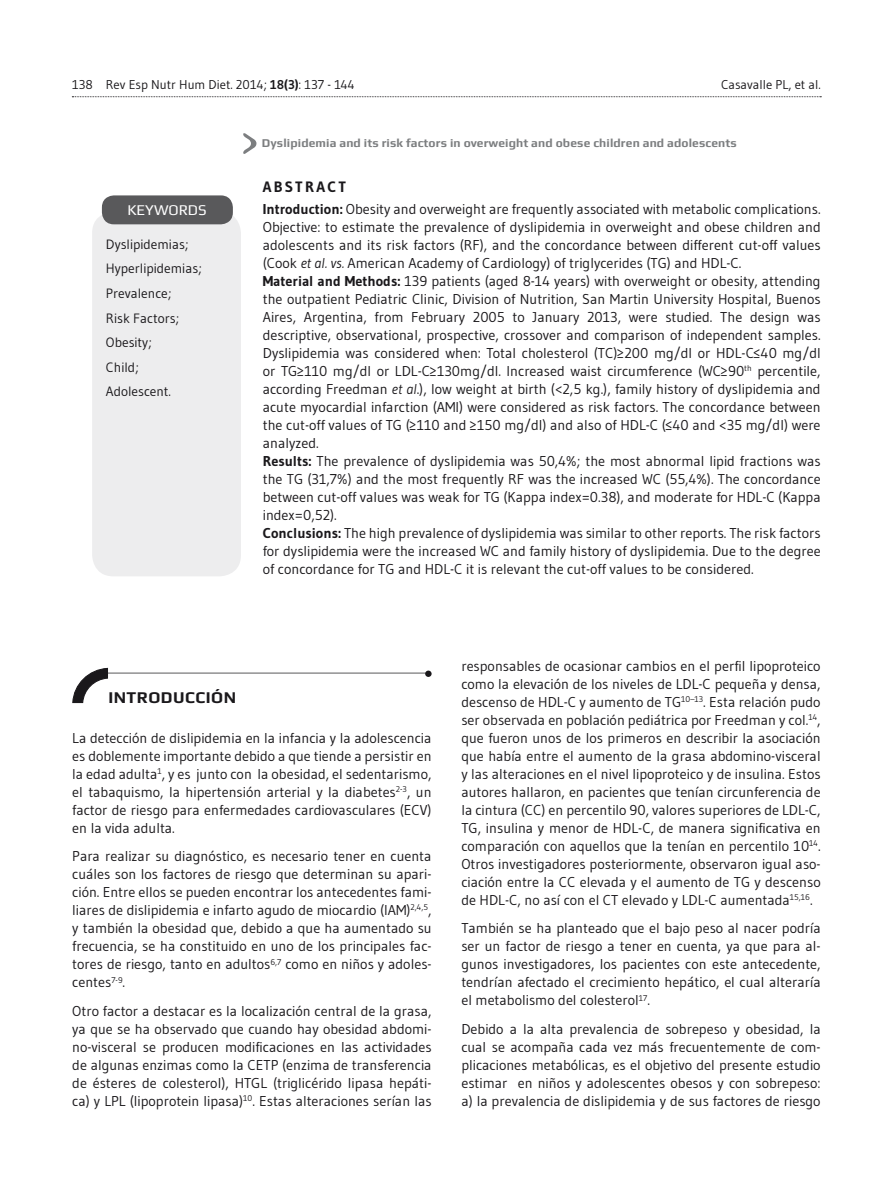
<style>
.page{position:relative;width:893px;height:1191px;background:#fff}
.page>*{position:absolute;margin:0;border:0;box-sizing:border-box;transform-origin:0 0}
.t1{font:700 16.5px "Play";letter-spacing:.03em;color:#1a181b}
.t2{font:15px "Play";color:#fff}
.t3{font:700 15px "Gudea";letter-spacing:.15em;color:#1a181b}
.t4{font:14.25px/18px "Gudea";color:#1a181b;text-align:justify}
.t5{font:13.5px/24.6px "Gudea";color:#1a181b}
.t6{font:12.75px "Gudea";color:#1a181b}
.t7{font:700 12px "Play";letter-spacing:.01em;color:#7c7e80}
.s1{font-weight:700}
.s2{font-style:italic}
</style>
<div class="page">
<svg style="left:72px;top:96px;width:749px;height:1px"></svg>
<svg style="left:243px;top:133px;width:13px;height:21px"></svg>
<div style="left:92px;top:212px;width:149px;height:364px;background:#ededee;border-radius:21px"></div>
<div style="left:102px;top:195px;width:131px;height:29px;background:#59595b;border-radius:12px"></div>
<hr style="left:101px;top:672px;width:325px;height:1px;background:#59595b">
<div style="left:425px;top:670px;width:7px;height:7px;background:#1a181b;border-radius:50%"></div>
<svg style="left:72px;top:667px;width:37px;height:36px"></svg>
<p class="t6" style="left:72px;top:77px;width:284px">138 Rev Esp Nutr Hum Diet. 2014; <span class="s1">18(3)</span>: 137 - 144</p>
<p class="t6" style="left:721px;top:77px;width:101px">Casavalle PL, et al.</p>
<p class="t7" style="left:262px;top:136px;width:477px">Dyslipidemia and its risk factors in overweight and obese children and adolescents</p>
<p class="t2" style="left:127px;top:201px;width:81px">KEYWORDS</p>
<p class="t5" style="left:106px;top:231px;width:97px">Dyslipidemias;<br>Hyperlipidemias;<br>Prevalence;<br>Risk Factors;<br>Obesity;<br>Child;<br>Adolescent.</p>
<p class="t3" style="left:263px;top:177px;width:85px">ABSTRACT</p>
<p class="t4" style="left:263px;top:199px;width:559px;text-align:left"><span class="s1">Introduction:</span> Obesity and overweight are frequently associated with metabolic complications.<br>Objective: to estimate the prevalence of dyslipidemia in overweight and obese children and adolescents and its risk factors (RF), and the concordance between different cut-off values (Cook <span class="s2">et al. vs.</span> American Academy of Cardiology) of triglycerides (TG) and HDL-C.<br><span class="s1">Material and Methods:</span> 139 patients (aged 8-14 years) with overweight or obesity, attending the outpatient Pediatric Clinic, Division of Nutrition, San Martin University Hospital, Buenos Aires, Argentina, from February 2005 to January 2013, were studied. The design was descriptive, observational, prospective, crossover and comparison of independent samples.<br>Dyslipidemia was considered when: Total cholesterol (TC)≥200 mg/dl or HDL-C≤40 mg/dl or TG≥110 mg/dl or LDL-C≥130mg/dl. Increased waist circumference (WC≥90<sup>th</sup> percentile, according Freedman <span class="s2">et al</span>.), low weight at birth (&lt;2,5 kg.), family history of dyslipidemia and acute myocardial infarction (AMI) were considered as risk factors. The concordance between the cut-off values of TG (≥110 and ≥150 mg/dl) and also of HDL-C (≤40 and &lt;35 mg/dl) were analyzed.<br><span class="s1">Results:</span> The prevalence of dyslipidemia was 50,4%; the most abnormal lipid fractions was the TG (31,7%) and the most frequently RF was the increased WC (55,4%). The concordance between cut-off values was weak for TG (Kappa index=0.38), and moderate for HDL-C (Kappa index=0,52).<br><span class="s1">Conclusions:</span> The high prevalence of dyslipidemia was similar to other reports. The risk factors for dyslipidemia were the increased WC and family history of dyslipidemia. Due to the degree of concordance for TG and HDL-C it is relevant the cut-off values to be considered.</p>
<p class="t1" style="left:108px;top:687px;width:127px">IntroducCIÓN</p>
<p class="t4" style="left:72px;top:728px;width:361px">La detección de dislipidemia en la infancia y la adolescencia es doblemente importante debido a que tiende a persistir en la edad adulta<sup>1</sup>, y es junto con la obesidad, el sedentarismo, el tabaquismo, la hipertensión arterial y la diabetes<sup>2-3</sup>, un factor de riesgo para enfermedades cardiovasculares (ECV) en la vida adulta.</p>
<p class="t4" style="left:72px;top:847px;width:361px">Para realizar su diagnóstico, es necesario tener en cuenta cuáles son los factores de riesgo que determinan su apari&shy;ción. Entre ellos se pueden encontrar los antecedentes fami&shy;liares de dislipidemia e infarto agudo de miocardio (IAM)<sup>2,4,5</sup>, y también la obesidad que, debido a que ha aumentado su frecuencia, se ha constituido en uno de los principales fac&shy;tores de riesgo, tanto en adultos<sup>6,7</sup> como en niños y adoles&shy;centes<sup>7-9</sup>.</p>
<p class="t4" style="left:72px;top:1001px;width:361px">Otro factor a destacar es la localización central de la grasa, ya que se ha observado que cuando hay obesidad abdomi&shy;no-visceral se producen modificaciones en las actividades de algunas enzimas como la CETP (enzima de transferencia de ésteres de colesterol), HTGL (triglicérido lipasa hepáti&shy;ca) y LPL (lipoprotein lipasa)<sup>10</sup>. Estas alteraciones serían las</p>
<p class="t4" style="left:461px;top:656px;width:361px">responsables de ocasionar cambios en el perfil lipoproteico como la elevación de los niveles de LDL-C pequeña y densa, descenso de HDL-C y aumento de TG<sup>10–13</sup>. Esta relación pudo ser observada en población pediátrica por Freedman y col.<sup>14</sup>, que fueron unos de los primeros en describir la asociación que había entre el aumento de la grasa abdomino-visceral y las alteraciones en el nivel lipoproteico y de insulina. Estos autores hallaron, en pacientes que tenían circunferencia de la cintura (CC) en percentilo 90, valores superiores de LDL-C, TG, insulina y menor de HDL-C, de manera significativa en comparación con aquellos que la tenían en percentilo 10<sup>14</sup>.<br>Otros investigadores posteriormente, observaron igual aso&shy;ciación entre la CC elevada y el aumento de TG y descenso de HDL-C, no así con el CT elevado y LDL-C aumentada<sup>15,16</sup>.</p>
<p class="t4" style="left:461px;top:919px;width:361px">También se ha planteado que el bajo peso al nacer podría ser un factor de riesgo a tener en cuenta, ya que para al&shy;gunos investigadores, los pacientes con este antecedente, tendrían afectado el crecimiento hepático, el cual alteraría el metabolismo del colesterol<sup>17</sup>.</p>
<p class="t4" style="left:461px;top:1019px;width:361px">Debido a la alta prevalencia de sobrepeso y obesidad, la cual se acompaña cada vez más frecuentemente de com&shy;plicaciones metabólicas, es el objetivo del presente estudio estimar en niños y adolescentes obesos y con sobrepeso: a) la prevalencia de dislipidemia y de sus factores de riesgo</p>
</div>
